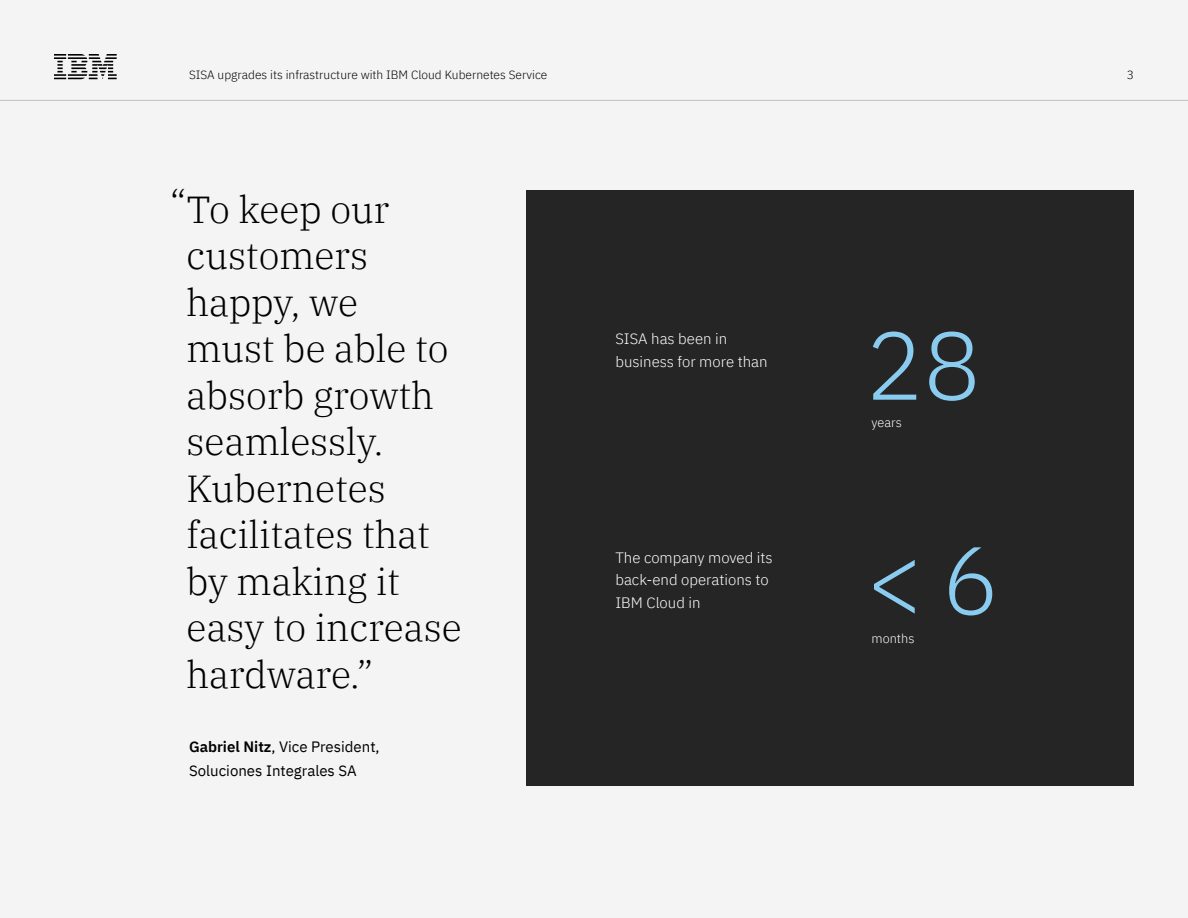
<style>
.page{position:relative;width:1188px;height:918px;background:#f4f4f4}
.page>*{position:absolute;margin:0;border:0;box-sizing:border-box;transform-origin:0 0}
.t1{font:300 96px "IBM Plex Sans";color:#8accf0}
.t2{font:300 37.5px/46.5px "IBM Plex Serif";color:#000}
.t3{font:300 15px/22.5px "IBM Plex Sans";color:#fff}
.t4{font:15px/24px "IBM Plex Sans";color:#000}
.t5{font:300 12.75px "IBM Plex Sans";color:#fff}
.t6{font:300 12px "IBM Plex Sans";color:#000101}
.s1{font-weight:600}
</style>
<div class="page">
<hr style="left:0;top:100px;width:1188px;height:1px;background:#bcbec0">
<svg style="left:54px;top:54px;width:63px;height:25px"></svg>
<div style="left:526px;top:190px;width:608px;height:595px;background:#252525"></div>
<p class="t6" style="left:189px;top:66px;width:360px">SISA upgrades its infrastructure with IBM Cloud Kubernetes Service</p>
<p class="t6" style="left:1127px;top:66px;width:9px">3</p>
<p class="t2" style="left:170px;top:177px;width:18px">“</p>
<p class="t2" style="left:187px;top:183px;width:277px">To keep our customers happy, we<br>must be able to absorb growth seamlessly.<br>Kubernetes facilitates that by making it easy to increase hardware.”</p>
<p class="t4" style="left:189px;top:733px;width:192px"><span class="s1">Gabriel Nitz</span>, Vice President,<br>Soluciones Integrales SA</p>
<p class="t3" style="left:615px;top:326px;width:154px">SISA has been in business for more than</p>
<p class="t3" style="left:615px;top:545px;width:159px">The company moved its back-end operations to<br>IBM Cloud in</p>
<h1 class="t1" style="left:866px;top:293px;width:117px">28</h1>
<p class="t5" style="left:872px;top:413px;width:32px">years</p>
<h1 class="t1" style="left:866px;top:508px;width:136px">&lt; 6</h1>
<p class="t5" style="left:872px;top:629px;width:44px">months</p>
</div>
